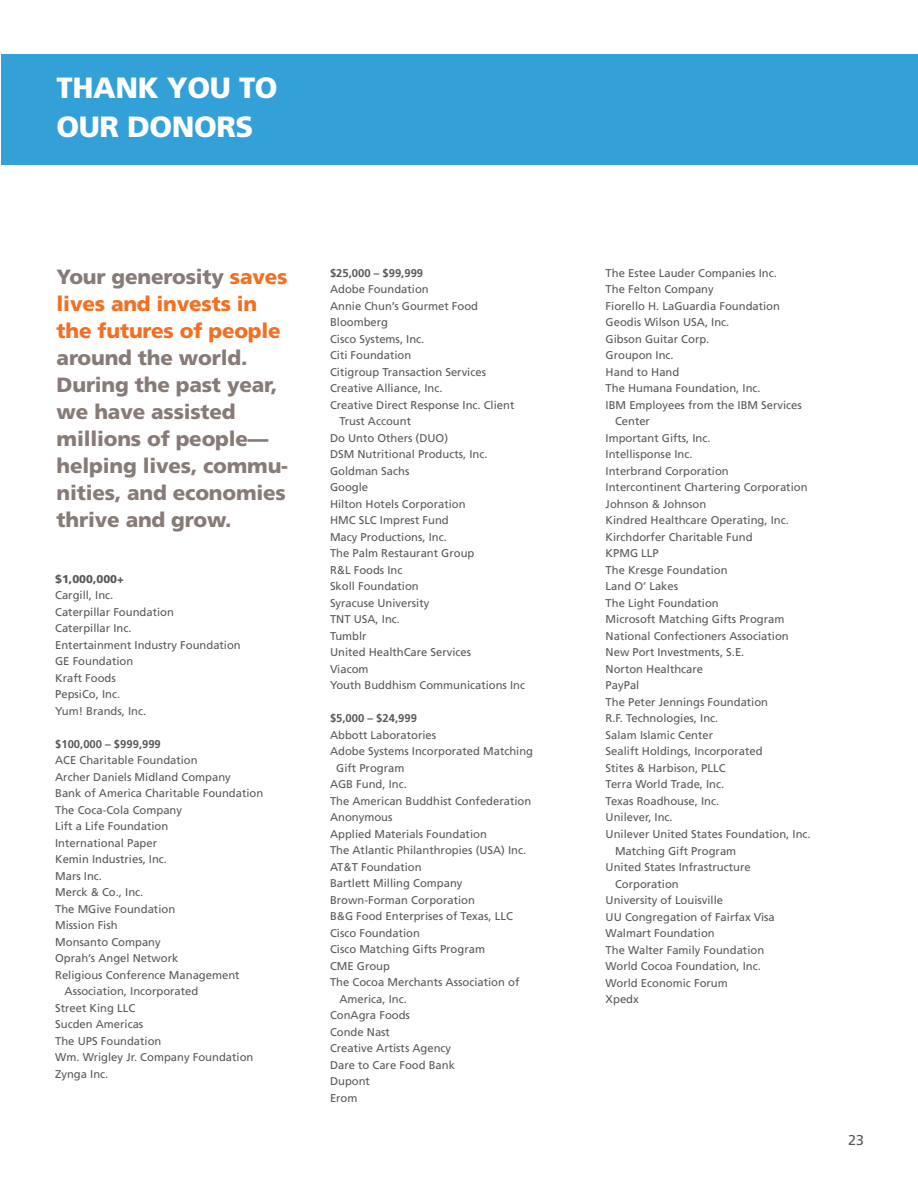
<style>
.page{position:relative;width:918px;height:1188px;background:#fff}
.page>*{position:absolute;margin:0;border:0;box-sizing:border-box;transform-origin:0 0}
.t1{font:900 29.25px/39px "Frutiger";letter-spacing:-.015em;color:#fff}
.t2{font:900 20.7px/27px "Frutiger";letter-spacing:-.01em;color:#877b77}
.t3{font:900 20.7px/27px "Frutiger";letter-spacing:-.01em;color:#f36f21}
.t4{font:14.25px "Frutiger";color:#58595b}
.t5{font:11.25px/16.5px "Frutiger";color:#58595b}
.t6{font:700 11.25px "Frutiger";color:#58595b}
.t7{font:900 11.25px "Frutiger";color:#58595b}
.s1{color:#877b77}
</style>
<div class="page">
<div style="left:1px;top:54px;width:917px;height:110px;background:#33a0d8"></div>
<h1 class="t1" style="left:57px;top:67px;width:223px;text-indent:59px">nk You to<br>Our Donors</h1>
<h1 class="t1" style="left:57px;top:67px;width:21px">Tha</h1>
<h2 class="t3" style="left:57px;top:263px;width:232px"><span class="s1">Your generosity</span> saves lives and invests in the futures of people</h2>
<h2 class="t2" style="left:57px;top:344px;width:233px">around the world.<br>During the past year, we have assisted millions of people— helping lives, commu&shy;nities, and economies thrive and grow.</h2>
<p class="t7" style="left:55px;top:572px;width:70px">$1,000,000+</p>
<p class="t5" style="left:55px;top:587px;width:187px">Cargill, Inc.<br>Caterpillar Foundation<br>Caterpillar Inc.<br>Entertainment Industry Foundation<br>GE Foundation<br>Kraft Foods<br>PepsiCo, Inc.<br>Yum! Brands, Inc.</p>
<p class="t6" style="left:55px;top:737px;width:107px">$100,000 – $999,999</p>
<p class="t5" style="left:55px;top:752px;width:144px">ACE Charitable Foundation</p>
<p class="t5" style="left:55px;top:768px;width:177px">Archer Daniels Midland Company</p>
<p class="t5" style="left:55px;top:785px;width:210px">Bank of America Charitable Foundation</p>
<p class="t5" style="left:55px;top:801px;width:128px">The Coca-Cola Company</p>
<p class="t5" style="left:55px;top:818px;width:115px">Lift a Life Foundation</p>
<p class="t5" style="left:55px;top:834px;width:103px">International Paper</p>
<p class="t5" style="left:55px;top:851px;width:113px">Kemin Industries, Inc.</p>
<p class="t5" style="left:55px;top:867px;width:48px">Mars Inc.</p>
<p class="t5" style="left:55px;top:884px;width:90px">Merck &amp; Co., Inc.</p>
<p class="t5" style="left:55px;top:900px;width:122px">The MGive Foundation</p>
<p class="t5" style="left:55px;top:917px;width:64px">Mission Fish</p>
<p class="t5" style="left:55px;top:933px;width:107px">Monsanto Company</p>
<p class="t5" style="left:55px;top:950px;width:125px">Oprah’s Angel Network</p>
<p class="t5" style="left:55px;top:966px;width:186px">Religious Conference Management</p>
<p class="t5" style="left:65px;top:983px;width:135px">Association, Incorporated</p>
<p class="t5" style="left:55px;top:999px;width:82px">Street King LLC</p>
<p class="t5" style="left:55px;top:1016px;width:90px">Sucden Americas</p>
<p class="t5" style="left:55px;top:1032px;width:108px">The UPS Foundation</p>
<p class="t5" style="left:55px;top:1049px;width:200px">Wm. Wrigley Jr. Company Foundation</p>
<p class="t5" style="left:55px;top:1065px;width:55px">Zynga Inc.</p>
<p class="t6" style="left:330px;top:266px;width:95px">$25,000 – $99,999</p>
<p class="t5" style="left:330px;top:281px;width:100px">Adobe Foundation</p>
<p class="t5" style="left:330px;top:297px;width:150px">Annie Chun’s Gourmet Food</p>
<p class="t5" style="left:330px;top:314px;width:60px">Bloomberg</p>
<p class="t5" style="left:330px;top:330px;width:96px">Cisco Systems, Inc.</p>
<p class="t5" style="left:330px;top:347px;width:83px">Citi Foundation</p>
<p class="t5" style="left:330px;top:363px;width:158px">Citigroup Transaction Services</p>
<p class="t5" style="left:330px;top:380px;width:114px">Creative Alliance, Inc.</p>
<p class="t5" style="left:330px;top:396px;width:186px">Creative Direct Response Inc. Client</p>
<p class="t5" style="left:339px;top:413px;width:73px">Trust Account</p>
<p class="t5" style="left:330px;top:429px;width:120px">Do Unto Others (DUO)</p>
<p class="t5" style="left:330px;top:446px;width:159px">DSM Nutritional Products, Inc.</p>
<p class="t5" style="left:330px;top:462px;width:81px">Goldman Sachs</p>
<p class="t5" style="left:330px;top:479px;width:40px">Google</p>
<p class="t5" style="left:330px;top:495px;width:137px">Hilton Hotels Corporation</p>
<p class="t5" style="left:330px;top:512px;width:120px">HMC SLC Imprest Fund</p>
<p class="t5" style="left:330px;top:528px;width:118px">Macy Productions, Inc.</p>
<p class="t5" style="left:330px;top:545px;width:146px">The Palm Restaurant Group</p>
<p class="t5" style="left:330px;top:561px;width:74px">R&amp;L Foods Inc</p>
<p class="t5" style="left:330px;top:578px;width:90px">Skoll Foundation</p>
<p class="t5" style="left:330px;top:595px;width:101px">Syracuse University</p>
<p class="t5" style="left:330px;top:611px;width:72px">TNT USA, Inc.</p>
<p class="t5" style="left:330px;top:628px;width:38px">Tumblr</p>
<p class="t5" style="left:330px;top:644px;width:143px">United HealthCare Services</p>
<p class="t5" style="left:330px;top:661px;width:40px">Viacom</p>
<p class="t5" style="left:330px;top:677px;width:197px">Youth Buddhism Communications Inc</p>
<p class="t6" style="left:330px;top:712px;width:88px">$5,000 – $24,999</p>
<p class="t5" style="left:330px;top:727px;width:108px">Abbott Laboratories</p>
<p class="t5" style="left:330px;top:743px;width:205px">Adobe Systems Incorporated Matching</p>
<p class="t5" style="left:336px;top:760px;width:70px">Gift Program</p>
<p class="t5" style="left:330px;top:776px;width:78px">AGB Fund, Inc.</p>
<p class="t5" style="left:330px;top:793px;width:203px">The American Buddhist Confederation</p>
<p class="t5" style="left:330px;top:809px;width:64px">Anonymous</p>
<p class="t5" style="left:330px;top:826px;width:158px">Applied Materials Foundation</p>
<p class="t5" style="left:330px;top:842px;width:198px">The Atlantic Philanthropies (USA) Inc.</p>
<p class="t5" style="left:330px;top:859px;width:93px">AT&amp;T Foundation</p>
<p class="t5" style="left:330px;top:875px;width:134px">Bartlett Milling Company</p>
<p class="t5" style="left:330px;top:892px;width:147px">Brown-Forman Corporation</p>
<p class="t5" style="left:330px;top:908px;width:184px">B&amp;G Food Enterprises of Texas, LLC</p>
<p class="t5" style="left:330px;top:925px;width:91px">Cisco Foundation</p>
<p class="t5" style="left:330px;top:941px;width:157px">Cisco Matching Gifts Program</p>
<p class="t5" style="left:330px;top:958px;width:61px">CME Group</p>
<p class="t5" style="left:330px;top:974px;width:191px">The Cocoa Merchants Association of</p>
<p class="t5" style="left:339px;top:991px;width:69px">America, Inc.</p>
<p class="t5" style="left:330px;top:1007px;width:81px">ConAgra Foods</p>
<p class="t5" style="left:330px;top:1024px;width:62px">Conde Nast</p>
<p class="t5" style="left:330px;top:1040px;width:123px">Creative Artists Agency</p>
<p class="t5" style="left:330px;top:1057px;width:127px">Dare to Care Food Bank</p>
<p class="t5" style="left:330px;top:1073px;width:41px">Dupont</p>
<p class="t5" style="left:330px;top:1090px;width:29px">Erom</p>
<p class="t5" style="left:606px;top:265px;width:173px">The Estee Lauder Companies Inc.</p>
<p class="t5" style="left:606px;top:281px;width:110px">The Felton Company</p>
<p class="t5" style="left:606px;top:298px;width:176px">Fiorello H. LaGuardia Foundation</p>
<p class="t5" style="left:606px;top:314px;width:125px">Geodis Wilson USA, Inc.</p>
<p class="t5" style="left:606px;top:331px;width:105px">Gibson Guitar Corp.</p>
<p class="t5" style="left:606px;top:347px;width:70px">Groupon Inc.</p>
<p class="t5" style="left:606px;top:364px;width:75px">Hand to Hand</p>
<p class="t5" style="left:606px;top:380px;width:157px">The Humana Foundation, Inc.</p>
<p class="t5" style="left:606px;top:397px;width:198px">IBM Employees from the IBM Services</p>
<p class="t5" style="left:615px;top:413px;width:37px">Center</p>
<p class="t5" style="left:606px;top:430px;width:107px">Important Gifts, Inc.</p>
<p class="t5" style="left:606px;top:446px;width:88px">Intellisponse Inc.</p>
<p class="t5" style="left:606px;top:463px;width:125px">Interbrand Corporation</p>
<p class="t5" style="left:606px;top:479px;width:203px">Intercontinent Chartering Corporation</p>
<p class="t5" style="left:606px;top:496px;width:102px">Johnson &amp; Johnson</p>
<p class="t5" style="left:606px;top:512px;width:185px">Kindred Healthcare Operating, Inc.</p>
<p class="t5" style="left:606px;top:529px;width:148px">Kirchdorfer Charitable Fund</p>
<p class="t5" style="left:606px;top:545px;width:55px">KPMG LLP</p>
<p class="t5" style="left:606px;top:562px;width:123px">The Kresge Foundation</p>
<p class="t5" style="left:606px;top:578px;width:74px">Land O’ Lakes</p>
<p class="t5" style="left:606px;top:595px;width:115px">The Light Foundation</p>
<p class="t5" style="left:606px;top:611px;width:180px">Microsoft Matching Gifts Program</p>
<p class="t5" style="left:606px;top:628px;width:185px">National Confectioners Association</p>
<p class="t5" style="left:606px;top:644px;width:140px">New Port Investments, S.E.</p>
<p class="t5" style="left:606px;top:661px;width:99px">Norton Healthcare</p>
<p class="t5" style="left:606px;top:677px;width:35px">PayPal</p>
<p class="t5" style="left:606px;top:694px;width:164px">The Peter Jennings Foundation</p>
<p class="t5" style="left:606px;top:710px;width:114px">R.F. Technologies, Inc.</p>
<p class="t5" style="left:606px;top:727px;width:109px">Salam Islamic Center</p>
<p class="t5" style="left:606px;top:743px;width:158px">Sealift Holdings, Incorporated</p>
<p class="t5" style="left:606px;top:760px;width:122px">Stites &amp; Harbison, PLLC</p>
<p class="t5" style="left:606px;top:776px;width:120px">Terra World Trade, Inc.</p>
<p class="t5" style="left:606px;top:793px;width:115px">Texas Roadhouse, Inc.</p>
<p class="t5" style="left:606px;top:809px;width:69px">Unilever, Inc.</p>
<p class="t5" style="left:606px;top:826px;width:207px">Unilever United States Foundation, Inc.</p>
<p class="t5" style="left:615px;top:842px;width:123px">Matching Gift Program</p>
<p class="t5" style="left:606px;top:859px;width:147px">United States Infrastructure</p>
<p class="t5" style="left:615px;top:875px;width:65px">Corporation</p>
<p class="t5" style="left:606px;top:892px;width:119px">University of Louisville</p>
<p class="t5" style="left:606px;top:908px;width:171px">UU Congregation of Fairfax Visa</p>
<p class="t5" style="left:606px;top:925px;width:111px">Walmart Foundation</p>
<p class="t5" style="left:606px;top:941px;width:160px">The Walter Family Foundation</p>
<p class="t5" style="left:606px;top:958px;width:157px">World Cocoa Foundation, Inc.</p>
<p class="t5" style="left:606px;top:974px;width:124px">World Economic Forum</p>
<p class="t5" style="left:606px;top:991px;width:35px">Xpedx</p>
<p class="t4" style="left:848px;top:1132px;width:17px">23</p>
</div>
